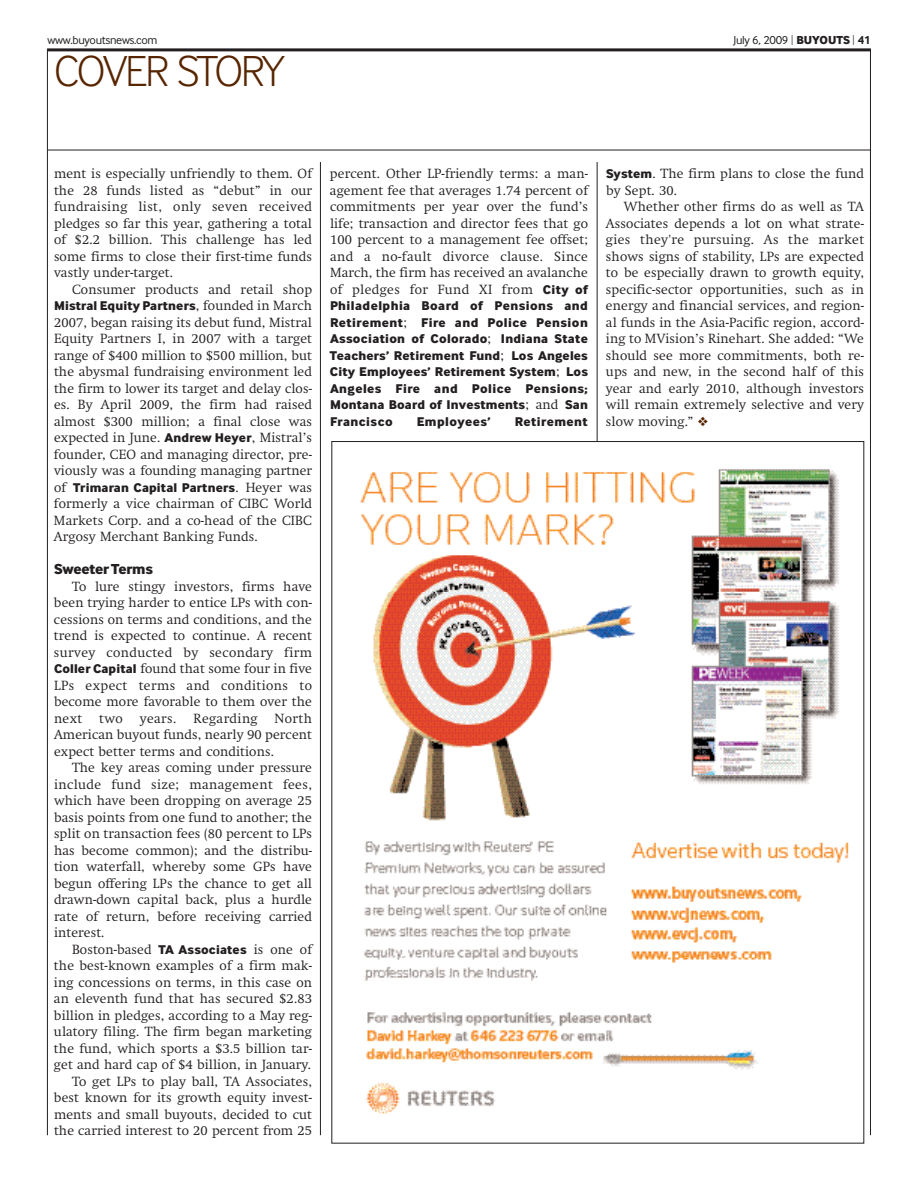
<style>
.page{position:relative;width:918px;height:1188px;background:#fff}
.page>*{position:absolute;margin:0;border:0;box-sizing:border-box;transform-origin:0 0}
.t1{font:300 45px "Thomson Inter Face";letter-spacing:-.05em;color:#572500}
.t2{font:900 15px "Thomson Inter Face";letter-spacing:-.015em;color:#231f20}
.t3{font:300 13.2px/16.5px "Thomson Swift";letter-spacing:.01em;color:#231f20;text-align:justify}
.t4{font:900 13.2px/16.5px "Thomson Inter Face";letter-spacing:.01em;color:#231f20;text-align:justify}
.t5{font:900 13.2px "Thomson Inter Face";letter-spacing:.035em;color:#231f20}
.t6{font:300 13.2px "Thomson Swift";letter-spacing:.035em;color:#231f20}
.t7{font:12px "Thomson Inter Face";letter-spacing:-.025em;color:#231f20}
.s1{font-weight:300}
.s2{font-weight:900}
.s3{font-weight:700}
.s4{font-family:"Thomson Swift";font-weight:300}
.s5{font-family:"Thomson Inter Face";font-weight:900}
.s6{color:#572500}
</style>
<div class="page">
<hr style="left:48px;top:48px;width:822px;height:3px;background:#231f20">
<hr style="left:47px;top:49px;width:1px;height:1086px;background:#231f20">
<hr style="left:870px;top:49px;width:1px;height:1086px;background:#231f20">
<hr style="left:48px;top:150px;width:823px;height:1px;background:#231f20">
<hr style="left:320px;top:162px;width:1px;height:973px;background:#231f20">
<hr style="left:597px;top:162px;width:1px;height:973px;background:#231f20">
<img style="left:360px;top:443px;width:489px;height:692px">
<p class="t7" style="left:48px;top:36px;width:111px">www.buyoutsnews.com</p>
<p class="t7" style="left:733px;top:36px;width:139px">July 6, 2009 <span class="s1">|</span> <span class="s2">BUYOUTS</span> <span class="s1">|</span> <span class="s3">41</span></p>
<h1 class="t1" style="left:54px;top:56px;width:233px">COVER STORY</h1>
<p class="t3" style="left:54px;top:167px;width:260px">ment is especially unfriendly to them. Of the 28 funds listed as “debut” in our fundraising list, only seven received pledges so far this year, gathering a total of $2.2 billion. This challenge has led some firms to close their first-time funds vastly under-target.</p>
<p class="t3" style="left:72px;top:282px;width:242px">Consumer products and retail shop</p>
<p class="t4" style="left:54px;top:299px;width:259px">Mistral Equity Partners<span class="s4">, founded in March</span></p>
<p class="t3" style="left:54px;top:315px;width:260px">2007, began raising its debut fund, Mistral Equity Partners I, in 2007 with a target range of $400 million to $500 million, but the abysmal fundraising environment led the firm to lower its target and delay clos&shy;es. By April 2009, the firm had raised almost $300 million; a final close was expected in June. <span class="s5">Andrew Heyer</span>, Mistral’s founder, CEO and managing director, pre&shy;viously was a founding managing partner</p>
<p class="t4" style="left:54px;top:480px;width:260px"><span class="s4">of</span> Trimaran Capital Partners<span class="s4">. Heyer was</span></p>
<p class="t3" style="left:54px;top:497px;width:260px">formerly a vice chairman of CIBC World Markets Corp. and a co-head of the CIBC Argosy Merchant Banking Funds.</p>
<p class="t2" style="left:54px;top:564px;width:101px">Sweeter Terms</p>
<p class="t3" style="left:54px;top:579px;width:260px;text-indent:18px">To lure stingy investors, firms have been trying harder to entice LPs with con&shy;cessions on terms and conditions, and the trend is expected to continue. A recent survey conducted by secondary firm <span class="s5">Coller Capital</span> found that some four in five LPs expect terms and conditions to become more favorable to them over the next</p>
<p class="t3" style="left:54px;top:711px;width:259px;text-indent:221px">North American buyout funds, nearly 90 percent expect better terms and conditions.</p>
<p class="t3" style="left:54px;top:761px;width:260px;text-indent:18px">The key areas coming under pressure include fund size; management fees, which have been dropping on average 25 basis points from one fund to another; the split on transaction fees (80 percent to LPs has become common); and the distribu&shy;tion waterfall, whereby some GPs have begun offering LPs the chance to get all drawn-down capital back, plus a hurdle rate of return, before receiving carried interest.</p>
<p class="t3" style="left:54px;top:942px;width:260px;text-align:right">Boston-based <span class="s5">TA Associates</span> is one of the best-known examples of a firm mak&shy;ing concessions on terms, in this case on an eleventh fund that has secured $2.83 billion in pledges, according to a May reg&shy;ulatory filing. The firm began marketing the fund, which sports a $3.5 billion tar&shy;get and hard cap of $4 billion, in January.<br>To get LPs to play ball, TA Associates, best known for its growth equity invest&shy;ments and small buyouts, decided to cut the carried interest to 20 percent from 25</p>
<p class="t3" style="left:99px;top:711px;width:25px">two</p>
<p class="t3" style="left:140px;top:711px;width:38px">years.</p>
<p class="t6" style="left:193px;top:713px;width:66px">Regarding</p>
<p class="t3" style="left:330px;top:167px;width:260px">percent. Other LP-friendly terms: a man&shy;agement fee that averages 1.74 percent of commitments per year over the fund’s life; transaction and director fees that go 100 percent to a management fee offset; and a no-fault divorce clause. Since March, the firm has received an avalanche of pledges for Fund XI from <span class="s5">City of</span></p>
<p class="t4" style="left:330px;top:299px;width:259px">Philadelphia Board of Pensions and Retirement<span class="s4">;</span> Fire and Police Pension Association of Colorado<span class="s4">;</span> Indiana State Teachers’ Retirement Fund<span class="s4">;</span> Los Angeles City Employees’ Retirement System<span class="s4">;</span> Los Angeles Fire and Police Pensions; Montana Board of Investments<span class="s4">; and</span> San Francisco</p>
<p class="t5" style="left:417px;top:417px;width:76px">Employees’</p>
<p class="t5" style="left:515px;top:417px;width:75px">Retirement</p>
<p class="t3" style="left:606px;top:167px;width:260px"><span class="s5">System</span>. The firm plans to close the fund by Sept. 30.</p>
<p class="t3" style="left:606px;top:200px;width:260px;text-indent:18px">Whether other firms do as well as TA Associates depends a lot on what strate&shy;gies they're pursuing. As the market shows signs of stability, LPs are expected to be especially drawn to growth equity, specific-sector opportunities, such as in energy and financial services, and region&shy;al funds in the Asia-Pacific region, accord&shy;ing to MVision’s Rinehart. She added: “We should see more commitments, both re&shy;ups and new, in the second half of this year and early 2010, although investors will remain extremely selective and very slow moving.” <span class="s6">❖</span></p>
</div>
